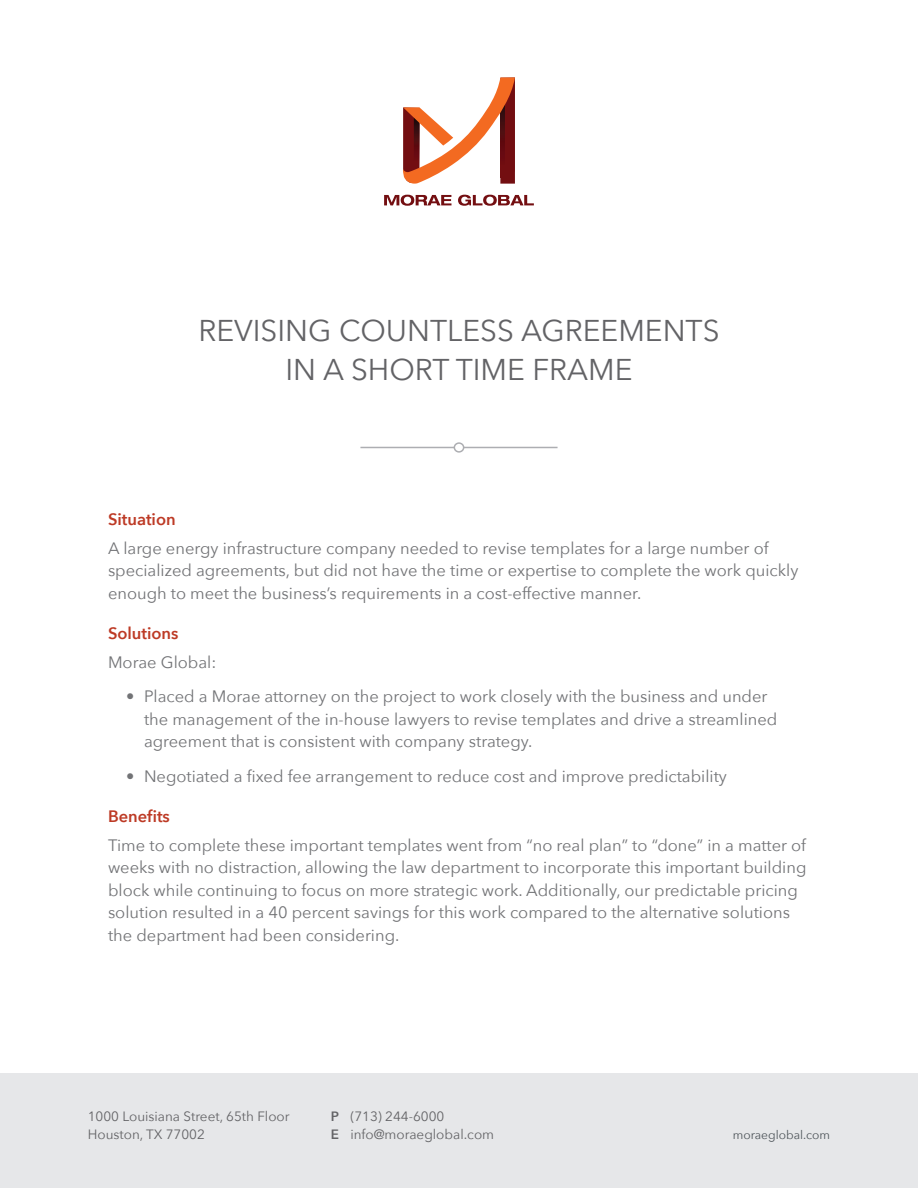
<style>
.page{position:relative;width:918px;height:1188px;background:#fff}
.page>*{position:absolute;margin:0;border:0;box-sizing:border-box;transform-origin:0 0}
.Head1{font:30px/39px "Avenir Next";color:#636366;text-align:center}
.Body{font:16.5px/22.5px "Avenir Next";color:#727376}
.Sub_1{font:600 16.5px "Avenir Next";color:#bd3a25}
.Body_9_12{font:13.5px/18px "Avenir Next";color:#636366}
.t1{font:12px "Avenir Next";color:#4d5459}
.s1{font-weight:600}
</style>
<div class="page">
<hr style="left:360px;top:447px;width:198px;height:1px;background:#adaeb2">
<div style="left:454px;top:443px;width:10px;height:9px;background:#fff;border-radius:50%"></div>
<div style="left:454px;top:442px;width:10px;height:11px;border:2px solid #adaeb2;border-radius:50%"></div>
<div style="left:0;top:1073px;width:918px;height:115px;background:#e6e7e9"></div>
<svg style="left:403px;top:77px;width:112px;height:107px"></svg>
<svg style="left:384px;top:195px;width:67px;height:11px"></svg>
<svg style="left:458px;top:195px;width:76px;height:11px"></svg>
<p class="Head1" style="left:198px;top:310px;width:523px">REVISING COUNTLESS AGREEMENTS<br>IN A SHORT TIME FRAME</p>
<p class="Sub_1" style="left:108px;top:505px;width:69px">Situation</p>
<p class="Body" style="left:108px;top:536px;width:692px">A large energy infrastructure company needed to revise templates for a large number of specialized agreements, but did not have the time or expertise to complete the work quickly enough to meet the business’s requirements in a cost-effective manner.</p>
<p class="Sub_1" style="left:108px;top:619px;width:72px">Solutions</p>
<p class="Body" style="left:108px;top:650px;width:110px">Morae Global:</p>
<p class="Body" style="left:144px;top:684px;width:635px;text-indent:-18px">• Placed a Morae attorney on the project to work closely with the business and under the management of the in-house lawyers to revise templates and drive a streamlined agreement that is consistent with company strategy.</p>
<p class="Body" style="left:126px;top:764px;width:602px">• Negotiated a fixed fee arrangement to reduce cost and improve predictability</p>
<p class="Sub_1" style="left:108px;top:802px;width:63px">Benefits</p>
<p class="Body" style="left:108px;top:833px;width:700px">Time to complete these important templates went from “no real plan” to “done” in a matter of weeks with no distraction, allowing the law department to incorporate this important building block while continuing to focus on more strategic work. Additionally, our predictable pricing solution resulted in a 40 percent savings for this work compared to the alternative solutions the department had been considering.</p>
<p class="Body_9_12" style="left:88px;top:1106px;width:203px">1000 Louisiana Street, 65th Floor<br>Houston, TX 77002</p>
<p class="Body_9_12" style="left:331px;top:1106px;width:165px"><span class="s1">P</span> (713) 244-6000<br><span class="s1">E</span> info@moraeglobal.com</p>
<p class="t1" style="left:733px;top:1124px;width:99px">moraeglobal.com</p>
</div>
